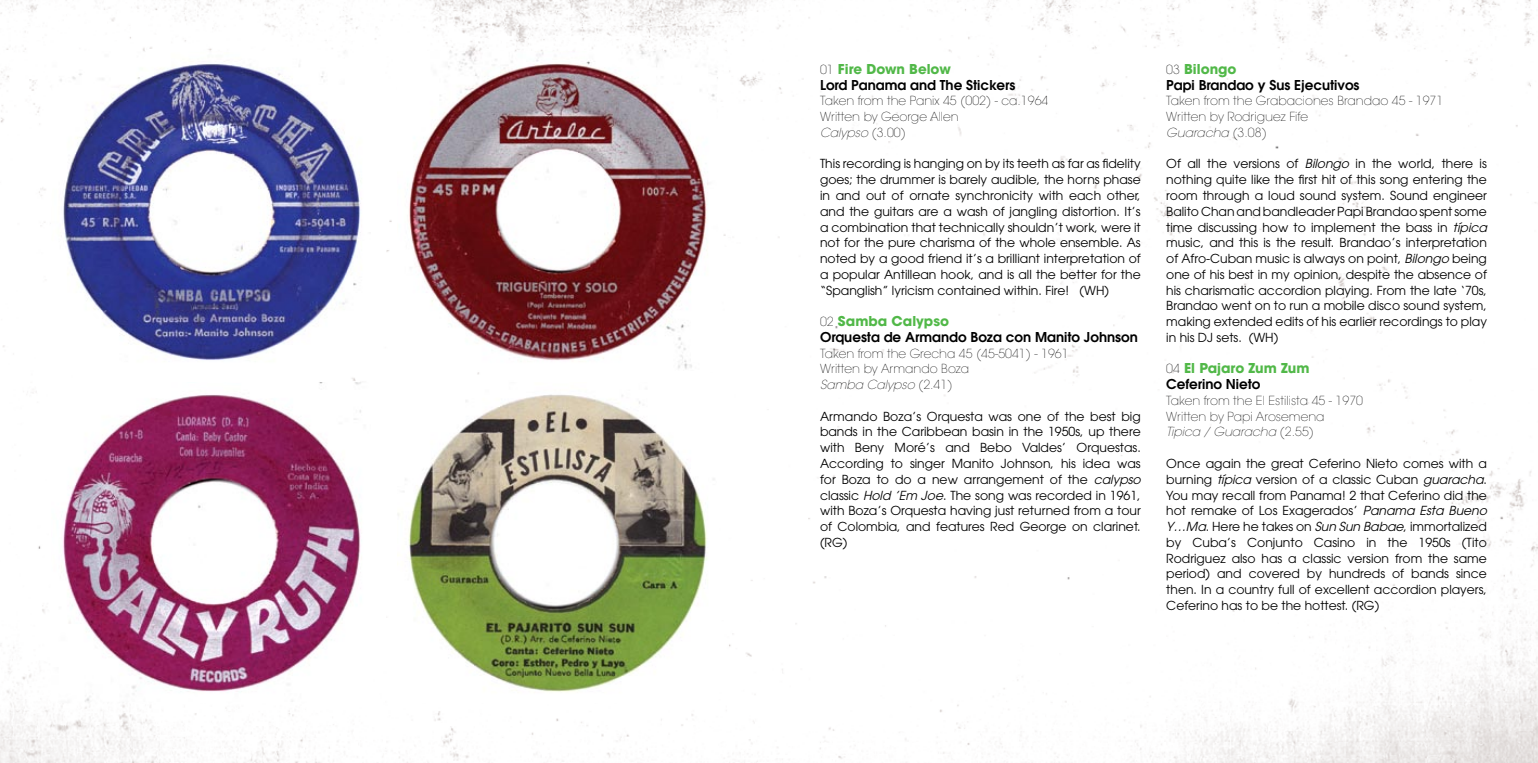
<style>
.page{position:relative;width:1538px;height:763px;background:#fff}
.page>*{position:absolute;margin:0;border:0;box-sizing:border-box;transform-origin:0 0}
.t1{font:600 13.5px/15.8px "ITC Avant Garde Pro";color:#000}
.t2{font:700 13.5px/15.8px "ITC Avant Garde Pro";color:#51b848}
.t3{font:12.38px/15.8px "ITC Avant Garde Pro";color:#000}
.t4{font:200 12.38px/15.8px "ITC Avant Garde Pro";color:#000}
.s1{font-weight:200;font-size:12.38px}
.s2{font-weight:700;color:#51b848}
.s3{font-style:italic}
.s4{font-weight:200;font-size:12.38px;color:#000}
.s5{font-weight:600;color:#000}
</style>
<div class="page">
<img style="left:0;top:0;width:1537px;height:762px">
<img style="left:51px;top:51px;width:321px;height:321px">
<img style="left:397px;top:382px;width:321px;height:320px">
<img style="left:397px;top:51px;width:321px;height:321px">
<img style="left:51px;top:382px;width:321px;height:320px">
<p class="t1" style="left:820px;top:61px;width:197px"><span class="s1">01</span> <span class="s2">Fire Down Below<br></span>Lord Panama and The Stickers</p>
<p class="t4" style="left:820px;top:93px;width:230px">Taken from the Panix 45 (002) - ca.1964<br>Written by George Allen<br><span class="s3">Calypso</span> (3 . 0 0)</p>
<p class="t3" style="left:820px;top:156px;width:322px;text-align:justify">This recording is hanging on by its teeth as far as fidelity goes; the drummer is barely audible, the horns phase in and out of ornate synchronicity with each other, and the guitars are a wash of jangling distortion. It’s a combination that technically shouldn’t work, were it not for the pure charisma of the whole ensemble. As noted by a good friend it’s a brilliant interpretation of a popular Antillean hook, and is all the better for the “Spanglish” lyricism contained within. Fire! (WH)</p>
<p class="t1" style="left:820px;top:313px;width:319px"><span class="s1">02</span> <span class="s2">Samba Calypso<br></span>Orquesta de Armando Boza con Manito Johnson</p>
<p class="t4" style="left:820px;top:345px;width:250px">Taken from the Grecha 45 (45-5041) - 1961<br>Written by Armando Boza<br><span class="s3">Samba Calypso</span> ( 2 . 4 1 )</p>
<p class="t3" style="left:820px;top:408px;width:325px">Armando Boza’s Orquesta was one of the best big bands in the Caribbean basin in the 1950s, up there with Beny Moré’s and Bebo Valdes’ Orquestas.<br>According to singer Manito Johnson, his idea was for Boza to do a new arrangement of the <span class="s3">calypso </span>classic <span class="s3">Hold ’Em Joe</span>. The song was recorded in 1961, with Boza’s Orquesta having just returned from a tour of Colombia, and features Red George on clarinet. (RG)</p>
<p class="t1" style="left:1166px;top:61px;width:195px"><span class="s1">03</span> <span class="s2">Bilongo<br></span>Papi Brandao y Sus Ejecutivos</p>
<p class="t4" style="left:1166px;top:93px;width:278px">Taken from the Grabaciones Brandao 45 - 1971<br>Written by Rodriguez Fife<br><span class="s3">Guaracha</span> ( 3 . 0 8 )</p>
<p class="t3" style="left:1166px;top:156px;width:325px">Of all the versions of <span class="s3">Bilongo</span> in the world, there is nothing quite like the first hit of this song entering the room through a loud sound system. Sound engineer Balito Chan and bandleader Papi Brandao spent some time discussing how to implement the bass in <span class="s3">típica </span>music, and this is the result. Brandao’s interpretation of Afro-Cuban music is always on point, <span class="s3">Bilongo</span> being one of his best in my opinion, despite the absence of his charismatic accordion playing. From the late ‘70s, Brandao went on to run a mobile disco sound system, making extended edits of his earlier recordings to play in his DJ sets. (WH)</p>
<p class="t2" style="left:1166px;top:360px;width:145px"><span class="s4">04</span> El Pajaro Zum Zum<br><span class="s5">Ceferino Nieto</span></p>
<p class="t4" style="left:1166px;top:392px;width:198px">Taken from the El Estilista 45 - 1970<br>Written by Papi Arosemena<br><span class="s3">Tipica / Guaracha</span> ( 2 . 5 5 )</p>
<p class="t3" style="left:1166px;top:455px;width:325px">Once again the great Ceferino Nieto comes with a burning <span class="s3">típica</span> version of a classic Cuban <span class="s3">guaracha</span>.<br>You may recall from Panama! 2 that Ceferino did the hot remake of Los Exagerados’ <span class="s3">Panama Esta Bueno Y…Ma</span>. Here he takes on <span class="s3">Sun Sun Babae</span>, immortalized by Cuba’s Conjunto Casino in the 1950s (Tito Rodriguez also has a classic version from the same period) and covered by hundreds of bands since then. In a country full of excellent accordion players, Ceferino has to be the hottest. (RG)</p>
</div>
